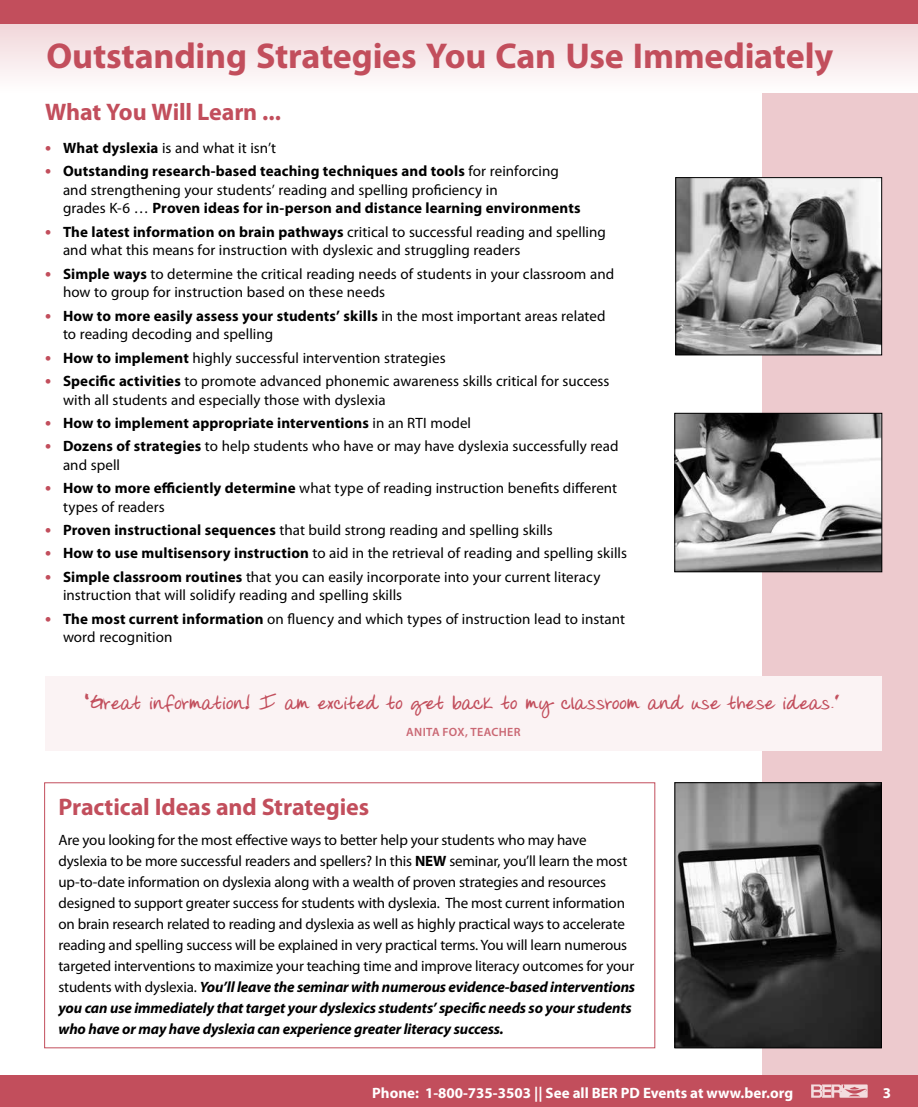
<style>
.page{position:relative;width:918px;height:1107px;background:#fff}
.page>*{position:absolute;margin:0;border:0;box-sizing:border-box;transform-origin:0 0}
.t1{font:700 36px "Myriad Pro";letter-spacing:-.005em;color:#c24e5c}
.t2{font:700 24px "Myriad Pro";letter-spacing:-.005em;color:#c24e5c}
.t3{font:700 21px "Donnys Hand";letter-spacing:.005em;color:#c24e5c}
.t4{font:15px/21px "Myriad Pro";color:#000}
.t5{font:700 15px/18.8px "Myriad Pro";letter-spacing:.01em;color:#000}
.t6{font:700 15px "Myriad Pro";color:#fff}
.t7{font:600 12px "Myriad Pro";letter-spacing:.03em;color:#ca6773}
.s1{font-weight:700;font-size:18px;color:#c24e5c}
.s2{font-weight:700}
.s3{font-size:18px;color:#c24e5c}
.s4{font-weight:400}
.s5{font-weight:700;font-style:italic}
</style>
<div class="page">
<div style="left:763px;top:0;width:155px;height:1107px;background:#edcace"></div>
<div style="left:0;top:1076px;width:918px;height:31px;background:#c24e5c"></div>
<svg style="left:811px;top:1084px;width:57px;height:14px"></svg>
<svg style="left:0;top:24px;width:918px;height:68px"></svg>
<div style="left:0;top:0;width:918px;height:24px;background:#c24e5c"></div>
<div style="left:45px;top:676px;width:837px;height:75px;background:#fbf3f4"></div>
<div style="left:44px;top:782px;width:611px;height:266px;border:1px solid #c24e5c"></div>
<img style="left:677px;top:179px;width:203px;height:174px">
<div style="left:675px;top:177px;width:207px;height:178px;border:1px solid #000"></div>
<img style="left:677px;top:415px;width:203px;height:155px">
<div style="left:675px;top:413px;width:207px;height:159px;border:1px solid #000"></div>
<img style="left:677px;top:784px;width:203px;height:262px">
<div style="left:675px;top:782px;width:207px;height:266px;border:1px solid #000"></div>
<h1 class="t1" style="left:46px;top:32px;width:788px">Outstanding Strategies You Can Use Immediately</h1>
<h2 class="t2" style="left:45px;top:97px;width:238px">What You Will Learn ...</h2>
<p class="t4" style="left:45px;top:137px;width:233px"><span class="s1">•</span> <span class="s2">What dyslexia</span> is and what it isn’t</p>
<p class="t5" style="left:63px;top:161px;width:519px;text-indent:-18px"><span class="s3">•</span> Outstanding research-based teaching techniques and tools <span class="s4">for reinforcing and strengthening your students’ reading and spelling proficiency in<br>grades K-6 …</span> Proven ideas for in-person and distance learning environments</p>
<p class="t4" style="left:63px;top:222px;width:544px;line-height:18.8px;text-indent:-18px"><span class="s1">•</span> <span class="s2">The latest information on brain pathways</span> critical to successful reading and spelling and what this means for instruction with dyslexic and struggling readers</p>
<p class="t4" style="left:63px;top:264px;width:553px;line-height:18.8px;text-indent:-18px"><span class="s1">•</span> <span class="s2">Simple ways</span> to determine the critical reading needs of students in your classroom and how to group for instruction based on these needs</p>
<p class="t4" style="left:63px;top:306px;width:544px;line-height:18.8px;text-indent:-18px"><span class="s1">•</span> <span class="s2">How to more easily assess your students’ skills</span> in the most important areas related to reading decoding and spelling</p>
<p class="t4" style="left:45px;top:347px;width:402px"><span class="s1">•</span> <span class="s2">How to implement</span> highly successful intervention strategies</p>
<p class="t4" style="left:63px;top:371px;width:548px;line-height:18.8px;text-indent:-18px"><span class="s1">•</span> <span class="s2">Specific activities</span> to promote advanced phonemic awareness skills critical for success with all students and especially those with dyslexia</p>
<p class="t5" style="left:45px;top:413px;width:428px"><span class="s3">•</span> How to implement appropriate interventions <span class="s4">in an RTI model</span></p>
<p class="t4" style="left:63px;top:436px;width:557px;line-height:18.8px;text-indent:-18px"><span class="s1">•</span> <span class="s2">Dozens of strategies</span> to help students who have or may have dyslexia successfully read and spell</p>
<p class="t4" style="left:63px;top:478px;width:556px;line-height:18.8px;text-indent:-18px"><span class="s1">•</span> <span class="s2">How to more efficiently determine</span> what type of reading instruction benefits different types of readers</p>
<p class="t4" style="left:45px;top:519px;width:509px"><span class="s1">•</span> <span class="s2">Proven instructional sequences</span> that build strong reading and spelling skills</p>
<p class="t4" style="left:45px;top:543px;width:583px"><span class="s1">•</span> <span class="s2">How to use multisensory instruction</span> to aid in the retrieval of reading and spelling skills</p>
<p class="t4" style="left:63px;top:567px;width:539px;line-height:18.8px;text-indent:-18px"><span class="s1">•</span> <span class="s2">Simple classroom routines</span> that you can easily incorporate into your current literacy instruction that will solidify reading and spelling skills</p>
<p class="t4" style="left:63px;top:609px;width:564px;line-height:18.8px;text-indent:-18px"><span class="s1">•</span> <span class="s2">The most current information</span> on fluency and which types of instruction lead to instant word recognition</p>
<h3 class="t3" style="left:86px;top:689px;width:756px">“Great information! I am excited to get back to my classroom and use these ideas.”</h3>
<p class="t7" style="left:406px;top:724px;width:116px">ANITA FOX, TEACHER</p>
<h2 class="t2" style="left:58px;top:791px;width:312px">Practical Ideas and Strategies</h2>
<p class="t4" style="left:58px;top:829px;width:578px">Are you looking for the most effective ways to better help your students who may have dyslexia to be more successful readers and spellers? In this <span class="s2">NEW</span> seminar, you’ll learn the most up-to-date information on dyslexia along with a wealth of proven strategies and resources designed to support greater success for students with dyslexia. The most current information on brain research related to reading and dyslexia as well as highly practical ways to accelerate reading and spelling success will be explained in very practical terms. You will learn numerous targeted interventions to maximize your teaching time and improve literacy outcomes for your students with dyslexia. <span class="s5">You’ll leave the seminar with numerous evidence-based interventions you can use immediately that target your dyslexics students’ specific needs so your students who have or may have dyslexia can experience greater literacy success.</span></p>
<p class="t6" style="left:372px;top:1083px;width:422px">Phone: 1-800-735-3503 || See all BER PD Events at www.ber.org</p>
<p class="t6" style="left:883px;top:1083px;width:10px">3</p>
</div>
